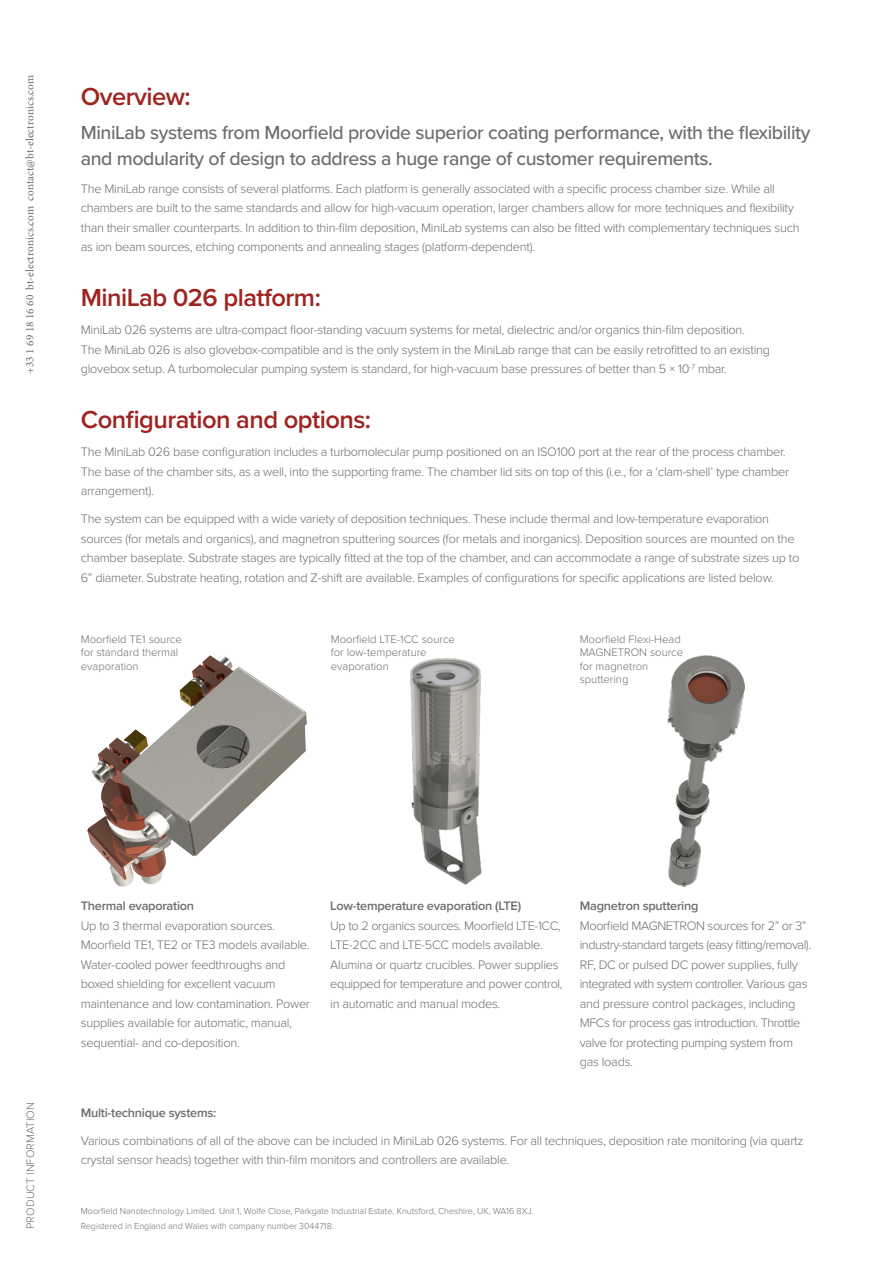
<style>
.page{position:relative;width:893px;height:1263px;background:#fff}
.page>*{position:absolute;margin:0;border:0;box-sizing:border-box;transform-origin:0 0}
.Moorfield_paragraph{font:600 25.5px "Proxima Nova";letter-spacing:-.02em;color:#9f2421}
.Moorfield_paragraph-2{font:500 19.5px/25.5px "Proxima Nova";letter-spacing:-.02em;color:#6c6d70}
.Moorfield_paragraph-3{font:300 12.75px/19.5px "Proxima Nova";letter-spacing:-.02em;color:#6c6d70}
.Moorfield_paragraph-4{font:600 12.75px "Proxima Nova";letter-spacing:-.02em;color:#6c6d70}
.Moorfield_label_para{font:300 11.25px/13.5px "Proxima Nova";color:#6c6d70}
.t1{font:11.25px "Minion Pro";color:#6c6d70}
.t2{font:300 9px "Proxima Nova";color:#6c6d70}
.s1{font-weight:600}
</style>
<div class="page">
<img style="left:88px;top:656px;width:218px;height:231px">
<img style="left:410px;top:657px;width:72px;height:228px">
<img style="left:668px;top:656px;width:76px;height:231px">
<p class="t1" style="left:23px;top:374px;width:300px;rotate:-90deg">+33 1 69 18 16 60 bt-electronics.com contact@bt-electronics.com</p>
<p class="Moorfield_paragraph" style="left:81px;top:81px;width:111px">Overview:</p>
<p class="Moorfield_paragraph-2" style="left:81px;top:119px;width:731px">MiniLab systems from Moorfield provide superior coating performance, with the flexibility and modularity of design to address a huge range of customer requirements.</p>
<p class="Moorfield_paragraph-3" style="left:81px;top:178px;width:720px">The MiniLab range consists of several platforms. Each platform is generally associated with a specific process chamber size. While all chambers are built to the same standards and allow for high-vacuum operation, larger chambers allow for more techniques and flexibility than their smaller counterparts. In addition to thin-film deposition, MiniLab systems can also be fitted with complementary techniques such as ion beam sources, etching components and annealing stages (platform-dependent).</p>
<p class="Moorfield_paragraph" style="left:81px;top:282px;width:242px">MiniLab 026 platform:</p>
<p class="Moorfield_paragraph-3" style="left:81px;top:320px;width:691px">MiniLab 026 systems are ultra-compact floor-standing vacuum systems for metal, dielectric and/or organics thin-film deposition.<br>The MiniLab 026 is also glovebox-compatible and is the only system in the MiniLab range that can be easily retrofitted to an existing glovebox setup. A turbomolecular pumping system is standard, for high-vacuum base pressures of better than 5 × 10<sup>-7</sup> mbar.</p>
<p class="Moorfield_paragraph" style="left:81px;top:404px;width:292px">Configuration and options:</p>
<p class="Moorfield_paragraph-3" style="left:81px;top:442px;width:710px">The MiniLab 026 base configuration includes a turbomolecular pump positioned on an ISO100 port at the rear of the process chamber.<br>The base of the chamber sits, as a well, into the supporting frame. The chamber lid sits on top of this (i.e., for a ‘clam-shell’ type chamber arrangement).</p>
<p class="Moorfield_paragraph-3" style="left:81px;top:509px;width:720px">The system can be equipped with a wide variety of deposition techniques. These include thermal and low-temperature evaporation sources (for metals and organics), and magnetron sputtering sources (for metals and inorganics). Deposition sources are mounted on the chamber baseplate. Substrate stages are typically fitted at the top of the chamber, and can accommodate a range of substrate sizes up to 6” diameter. Substrate heating, rotation and Z-shift are available. Examples of configurations for specific applications are listed below.</p>
<p class="Moorfield_label_para" style="left:81px;top:631px;width:103px">Moorfield TE1 source for standard thermal evaporation</p>
<p class="Moorfield_label_para" style="left:331px;top:631px;width:126px">Moorfield LTE-1CC source for low-temperature evaporation</p>
<p class="Moorfield_label_para" style="left:580px;top:631px;width:105px">Moorfield Flexi-Head<br>MAGNETRON source for magnetron sputtering</p>
<p class="Moorfield_label_para" style="left:23px;top:1229px;width:128px;rotate:-90deg">PRODUCT INFORMATION</p>
<p class="Moorfield_paragraph-3" style="left:81px;top:896px;width:231px"><span class="s1">Thermal evaporation<br></span>Up to 3 thermal evaporation sources.<br>Moorfield TE1, TE2 or TE3 models available.<br>Water-cooled power feedthroughs and boxed shielding for excellent vacuum maintenance and low contamination. Power supplies available for automatic, manual, sequential- and co-deposition.</p>
<p class="Moorfield_paragraph-3" style="left:330px;top:895px;width:234px"><span class="s1">Low-temperature evaporation (LTE)<br></span>Up to 2 organics sources. Moorfield LTE-1CC, LTE-2CC and LTE-5CC models available.<br>Alumina or quartz crucibles. Power supplies equipped for temperature and power control, in automatic and manual modes.</p>
<p class="Moorfield_paragraph-3" style="left:580px;top:895px;width:233px"><span class="s1">Magnetron sputtering<br></span>Moorfield MAGNETRON sources for 2” or 3” industry-standard targets (easy fitting/removal).<br>RF, DC or pulsed DC power supplies, fully integrated with system controller. Various gas and pressure control packages, including MFCs for process gas introduction. Throttle valve for protecting pumping system from gas loads.</p>
<p class="Moorfield_paragraph-4" style="left:81px;top:1105px;width:137px">Multi-technique systems:</p>
<p class="Moorfield_paragraph-3" style="left:81px;top:1130px;width:724px">Various combinations of all of the above can be included in MiniLab 026 systems. For all techniques, deposition rate monitoring (via quartz crystal sensor heads) together with thin-film monitors and controllers are available.</p>
<p class="t2" style="left:81px;top:1204px;width:454px">Moorfield Nanotechnology Limited. Unit 1, Wolfe Close, Parkgate Industrial Estate, Knutsford, Cheshire, UK, WA16 8XJ.</p>
<p class="t2" style="left:81px;top:1219px;width:254px">Registered in England and Wales with company number 3044718.</p>
</div>
